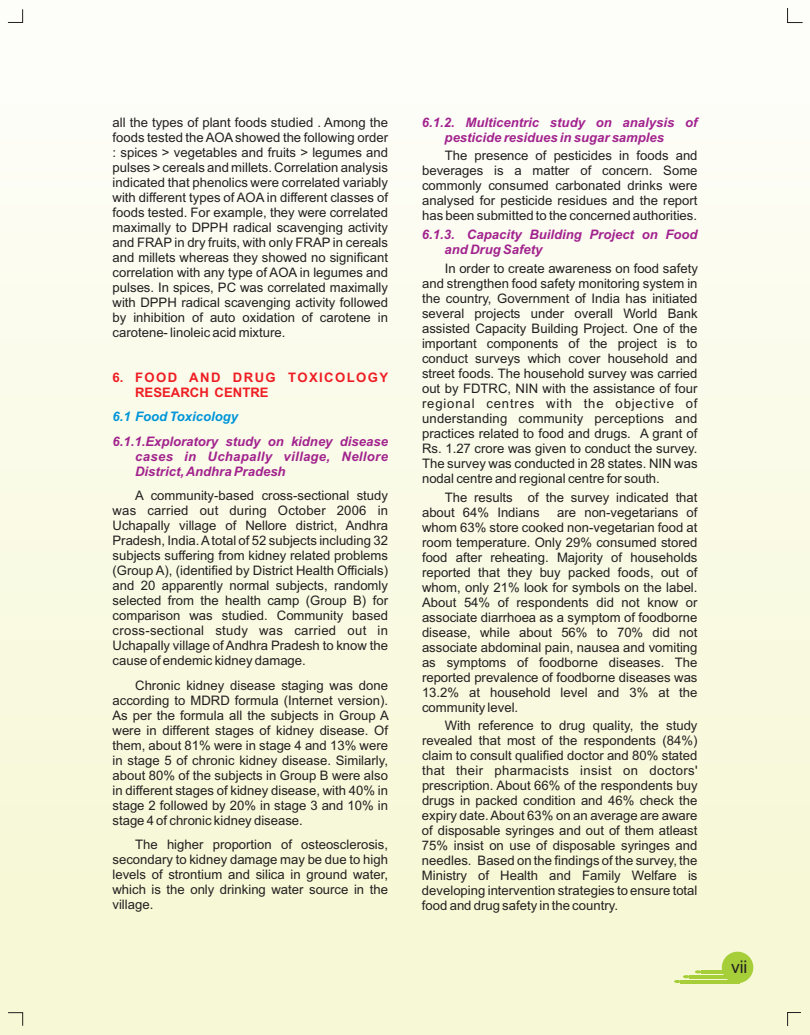
<style>
.page{position:relative;width:810px;height:1035px;background:#fff}
.page>*{position:absolute;margin:0;border:0;box-sizing:border-box;transform-origin:0 0}
.t1{font:17.5px "Arial";color:#231f20}
.t2{font:13.12px/15px "Arial";color:#231f20}
.t3{font:italic 700 13.12px/15px "Arial";color:#a2238e}
.t4{font:700 13.12px/15px "Arial";letter-spacing:.11em;color:#ee1d23}
.t5{font:13.12px "Arial";letter-spacing:.03em;color:#231f20}
.t6{font:13.12px "Arial";letter-spacing:.025em;color:#231f20}
.t7{font:italic 700 13.12px "Arial";color:#0095d9}
</style>
<div class="page">
<div style="left:0;top:0;width:810px;height:1035px;background:linear-gradient(to bottom,#fefefb,#f6f7d1)"></div>
<div style="left:722px;top:952px;width:31px;height:31px;background:#a6ce39;border-radius:50%"></div>
<hr style="left:689px;top:975px;width:38px;height:3px;background:#a6ce39">
<hr style="left:701px;top:970px;width:23px;height:4px;background:#a6ce39">
<hr style="left:680px;top:980px;width:60px;height:3px;background:#a6ce39">
<svg style="left:674px;top:970px;width:27px;height:13px"></svg>
<svg style="left:8px;top:9px;width:15px;height:14px"></svg>
<svg style="left:787px;top:8px;width:16px;height:15px"></svg>
<svg style="left:787px;top:1012px;width:14px;height:14px"></svg>
<svg style="left:8px;top:1012px;width:15px;height:14px"></svg>
<p class="t3" style="left:445px;top:116px;width:254px;text-indent:-23px">6.1.2. Multicentric study on analysis of pesticide residues in sugar samples</p>
<p class="t2" style="left:113px;top:116px;width:277px;text-align:justify">all the types of plant foods studied . Among the foods tested the AOAshowed the following order : spices &gt; vegetables and fruits &gt; legumes and</p>
<p class="t2" style="left:445px;top:149px;width:254px">The presence of pesticides in foods and</p>
<p class="t2" style="left:113px;top:161px;width:277px">pulses &gt; cereals and millets. Correlation analysis</p>
<p class="t2" style="left:422px;top:164px;width:277px">beverages is a matter of concern. Some</p>
<p class="t2" style="left:113px;top:176px;width:277px">indicated that phenolics were correlated variably</p>
<p class="t2" style="left:422px;top:179px;width:277px">commonly consumed carbonated drinks were</p>
<p class="t2" style="left:113px;top:191px;width:277px">with different types of AOA in different classes of</p>
<p class="t2" style="left:422px;top:194px;width:277px">analysed for pesticide residues and the report</p>
<p class="t2" style="left:113px;top:206px;width:277px">foods tested. For example, they were correlated</p>
<p class="t2" style="left:422px;top:209px;width:277px">has been submitted to the concerned authorities.</p>
<p class="t2" style="left:113px;top:221px;width:277px;text-align:justify">maximally to DPPH radical scavenging activity and FRAP in dry fruits, with only FRAP in cereals and millets whereas they showed no significant</p>
<p class="t2" style="left:445px;top:262px;width:255px">In order to create awareness on food safety</p>
<p class="t3" style="left:445px;top:228px;width:254px;text-indent:-23px">6.1.3. Capacity Building Project on Food and Drug Safety</p>
<p class="t2" style="left:113px;top:266px;width:277px">correlation with any type of AOA in legumes and</p>
<p class="t2" style="left:422px;top:277px;width:277px">and strengthen food safety monitoring system in</p>
<p class="t2" style="left:113px;top:281px;width:277px">pulses. In spices, PC was correlated maximally with DPPH radical scavenging activity followed</p>
<p class="t2" style="left:422px;top:292px;width:277px">the country, Government of India has initiated several projects under overall World Bank</p>
<p class="t2" style="left:113px;top:311px;width:277px">by inhibition of auto oxidation of carotene in</p>
<p class="t2" style="left:422px;top:322px;width:277px">assisted Capacity Building Project. One of the</p>
<p class="t2" style="left:113px;top:326px;width:174px">carotene- linoleic acid mixture.</p>
<p class="t2" style="left:422px;top:337px;width:277px;text-align:justify">important components of the project is to conduct surveys which cover household and street foods. The household survey was carried out by FDTRC, NIN with the assistance of four regional centres with the objective of understanding community perceptions and practices related to food and drugs. A grant of Rs. 1.27 crore was given to conduct the survey.<br>The survey was conducted in 28 states. NIN was nodal centre and regional centre for south.</p>
<p class="t4" style="left:135px;top:371px;width:255px;text-indent:-23px">6. FOOD AND DRUG TOXICOLOGY<br>RESEARCH CENTRE</p>
<p class="t7" style="left:113px;top:412px;width:127px">6.1 Food Toxicology</p>
<p class="t3" style="left:135px;top:435px;width:254px;text-align:justify;text-indent:-23px">6.1.1.Exploratory study on kidney disease cases in Uchapally village, Nellore District, Andhra Pradesh</p>
<p class="t2" style="left:135px;top:489px;width:254px">A community-based cross-sectional study</p>
<p class="t2" style="left:445px;top:491px;width:254px">The results of the survey indicated that</p>
<p class="t2" style="left:113px;top:504px;width:277px">was carried out during October 2006 in</p>
<p class="t2" style="left:422px;top:506px;width:119px">about 64% Indians</p>
<p class="t2" style="left:557px;top:506px;width:142px">are non-vegetarians of</p>
<p class="t2" style="left:113px;top:519px;width:277px">Uchapally village of Nellore district, Andhra</p>
<p class="t2" style="left:422px;top:521px;width:277px">whom 63% store cooked non-vegetarian food at</p>
<p class="t2" style="left:113px;top:534px;width:277px">Pradesh, India. Atotal of 52 subjects including 32</p>
<p class="t2" style="left:422px;top:536px;width:277px">room temperature. Only 29% consumed stored</p>
<p class="t2" style="left:113px;top:549px;width:277px">subjects suffering from kidney related problems</p>
<p class="t2" style="left:422px;top:551px;width:277px">food after reheating. Majority of households</p>
<p class="t2" style="left:113px;top:564px;width:277px">(Group A), (identified by District Health Officials)</p>
<p class="t2" style="left:422px;top:566px;width:277px">reported that they buy packed foods, out of</p>
<p class="t2" style="left:113px;top:579px;width:277px">and 20 apparently normal subjects, randomly</p>
<p class="t2" style="left:422px;top:581px;width:277px">whom, only 21% look for symbols on the label.</p>
<p class="t2" style="left:113px;top:594px;width:277px">selected from the health camp (Group B) for</p>
<p class="t2" style="left:422px;top:596px;width:277px">About 54% of respondents did not know or</p>
<p class="t2" style="left:113px;top:609px;width:277px">comparison was studied. Community based</p>
<p class="t2" style="left:422px;top:611px;width:277px">associate diarrhoea as a symptom of foodborne</p>
<p class="t6" style="left:113px;top:626px;width:277px">cross-sectional study was carried out in</p>
<p class="t2" style="left:422px;top:626px;width:277px">disease, while about 56% to 70% did not</p>
<p class="t2" style="left:113px;top:639px;width:277px">Uchapally village of Andhra Pradesh to know the</p>
<p class="t2" style="left:422px;top:641px;width:277px">associate abdominal pain, nausea and vomiting</p>
<p class="t2" style="left:113px;top:654px;width:195px">cause of endemic kidney damage.</p>
<p class="t2" style="left:422px;top:656px;width:277px">as symptoms of foodborne diseases. The reported prevalence of foodborne diseases was</p>
<p class="t2" style="left:135px;top:679px;width:254px">Chronic kidney disease staging was done</p>
<p class="t2" style="left:422px;top:686px;width:277px">13.2% at household level and 3% at the</p>
<p class="t2" style="left:113px;top:694px;width:277px">according to MDRD formula (Internet version).</p>
<p class="t2" style="left:422px;top:701px;width:98px">community level.</p>
<p class="t2" style="left:113px;top:709px;width:278px">As per the formula all the subjects in Group A were in different stages of kidney disease. Of</p>
<p class="t2" style="left:422px;top:719px;width:277px;text-align:right">With reference to drug quality, the study revealed that most of the respondents (84%)</p>
<p class="t2" style="left:113px;top:739px;width:277px">them, about 81% were in stage 4 and 13% were</p>
<p class="t2" style="left:422px;top:749px;width:277px">claim to consult qualified doctor and 80% stated</p>
<p class="t2" style="left:113px;top:754px;width:277px">in stage 5 of chronic kidney disease. Similarly,</p>
<p class="t5" style="left:422px;top:766px;width:277px">that their pharmacists insist on doctors'</p>
<p class="t2" style="left:113px;top:769px;width:277px">about 80% of the subjects in Group B were also</p>
<p class="t2" style="left:422px;top:779px;width:277px">prescription. About 66% of the respondents buy</p>
<p class="t2" style="left:113px;top:784px;width:277px">in different stages of kidney disease, with 40% in</p>
<p class="t2" style="left:422px;top:794px;width:277px">drugs in packed condition and 46% check the</p>
<p class="t2" style="left:113px;top:799px;width:277px">stage 2 followed by 20% in stage 3 and 10% in</p>
<p class="t2" style="left:422px;top:809px;width:277px">expiry date. About 63% on an average are aware</p>
<p class="t2" style="left:113px;top:814px;width:192px">stage 4 of chronic kidney disease.</p>
<p class="t2" style="left:422px;top:824px;width:277px">of disposable syringes and out of them atleast</p>
<p class="t2" style="left:135px;top:838px;width:254px">The higher proportion of osteosclerosis,</p>
<p class="t2" style="left:422px;top:839px;width:277px">75% insist on use of disposable syringes and</p>
<p class="t2" style="left:113px;top:853px;width:277px">secondary to kidney damage may be due to high</p>
<p class="t2" style="left:422px;top:854px;width:277px">needles. Based on the findings of the survey, the</p>
<p class="t2" style="left:113px;top:868px;width:277px">levels of strontium and silica in ground water,</p>
<p class="t2" style="left:422px;top:869px;width:277px">Ministry of Health and Family Welfare is</p>
<p class="t2" style="left:113px;top:883px;width:277px">which is the only drinking water source in the</p>
<p class="t2" style="left:422px;top:884px;width:277px">developing intervention strategies to ensure total</p>
<p class="t2" style="left:113px;top:898px;width:42px">village.</p>
<p class="t2" style="left:422px;top:899px;width:198px">food and drug safety in the country.</p>
<h1 class="t1" style="left:731px;top:960px;width:18px">vii</h1>
</div>
